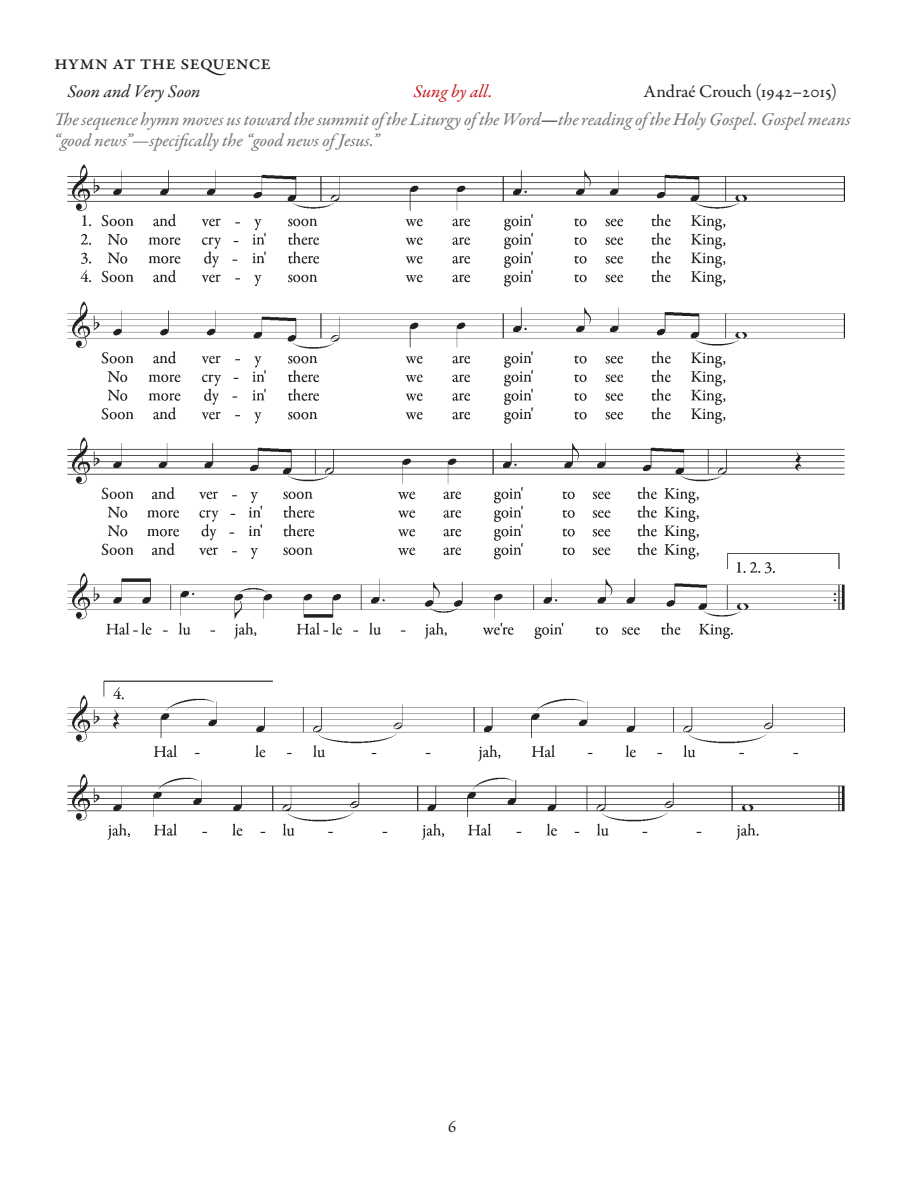
<style>
.page{position:relative;width:918px;height:1188px;background:#fff}
.page>*{position:absolute;margin:0;border:0;box-sizing:border-box;transform-origin:0 0}
.t1{font:500 21px "Garamond Premr Pro";letter-spacing:-.005em;color:#231f20}
.t2{font:italic 18px/27.8px "Garamond Premr Pro";letter-spacing:-.01em;color:#6d6f71}
.t3{font:italic 18px "Garamond Premr Pro";letter-spacing:-.005em;color:#231f20}
.t4{font:italic 18px "Garamond Premr Pro";letter-spacing:-.005em;color:#c4151c}
.t5{font:16.5px "Garamond Premr Pro";color:#231f20}
.s1{font-style:normal;color:#231f20}
</style>
<div class="page">
<img style="left:68px;top:164px;width:777px;height:675px">
<p class="t1" style="left:54px;top:50px;width:219px">hymn at the sequence</p>
<p class="t3" style="left:68px;top:80px;width:135px">Soon and Very Soon</p>
<p class="t4" style="left:414px;top:80px;width:81px">Sung by all.</p>
<p class="t2" style="left:54px;top:78px;width:798px;text-indent:590px"><span class="s1">Andraé Crouch (1942–2015)<br></span>The sequence hymn moves us toward the summit of the Liturgy of the Word<span class="s1">—</span>the reading of the Holy Gospel. Gospel means</p>
<p class="t2" style="left:54px;top:127px;width:327px">“good news”—specifically the “good news of Jesus.”</p>
<p class="t5" style="left:448px;top:1117px;width:10px">6</p>
</div>
